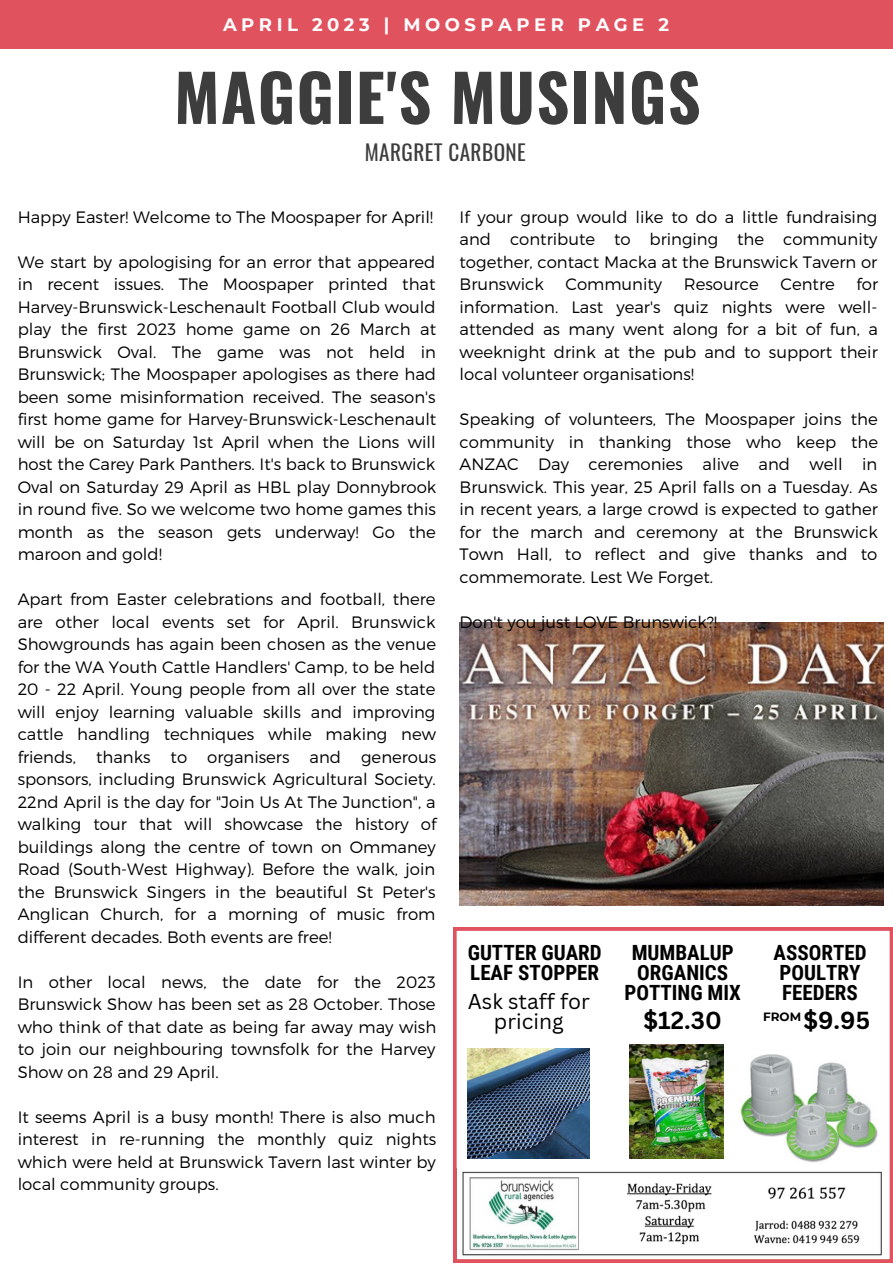
<style>
.page{position:relative;width:893px;height:1264px;background:#fff}
.page>*{position:absolute;margin:0;border:0;box-sizing:border-box;transform-origin:0 0}
.t1{font:700 64.35px "Oswald";letter-spacing:.02em;color:#3d3d3d}
.t2{font:700 24px "Canva Sans";color:#000}
.t3{font:21.3px "Oswald";letter-spacing:.02em;color:#3d3d3d}
.t4{font:700 21px/20.2px "Roboto Condensed";color:#000}
.t5{font:21px/20.2px "Canva Sans";color:#000;text-align:center}
.t6{font:700 18px "Montserrat";letter-spacing:.25em;color:#fff}
.t7{font:300 16.5px/22.5px "Montserrat";color:#000;text-align:justify}
.t8{font:700 12px "Montserrat";color:#000}
</style>
<div class="page">
<div style="left:0;top:0;width:892px;height:48px;background:#e1525f"></div>
<svg style="left:453px;top:927px;width:439px;height:335px"></svg>
<img style="left:467px;top:1048px;width:123px;height:110px">
<img style="left:629px;top:1044px;width:94px;height:114px">
<img style="left:459px;top:623px;width:424px;height:283px">
<p class="t6" style="left:223px;top:13px;width:447px">APRIL 2023 | MOOSPAPER PAGE 2</p>
<h1 class="t1" style="left:174px;top:47px;width:528px">MAGGIE'S MUSINGS</h1>
<p class="t3" style="left:365px;top:135px;width:162px">MARGRET CARBONE</p>
<p class="t7" style="left:18px;top:205px;width:417px">Happy Easter! Welcome to The Moospaper for April!</p>
<p class="t7" style="left:18px;top:250px;width:420px">We start by apologising for an error that appeared in recent issues. The Moospaper printed that Harvey-Brunswick-Leschenault Football Club would play the first 2023 home game on 26 March at Brunswick Oval. The game was not held in Brunswick; The Moospaper apologises as there had been some misinformation received. The season's first home game for Harvey-Brunswick-Leschenault will be on Saturday 1st April when the Lions will host the Carey Park Panthers. It's back to Brunswick Oval on Saturday 29 April as HBL play Donnybrook in round five. So we welcome two home games this month as the season gets underway! Go the maroon and gold!</p>
<p class="t7" style="left:18px;top:587px;width:420px">Apart from Easter celebrations and football, there are other local events set for April. Brunswick Showgrounds has again been chosen as the venue for the WA Youth Cattle Handlers' Camp, to be held 20 - 22 April. Young people from all over the state will enjoy learning valuable skills and improving cattle handling techniques while making new friends, thanks to organisers and generous sponsors, including Brunswick Agricultural Society.<br>22nd April is the day for "Join Us At The Junction", a walking tour that will showcase the history of buildings along the centre of town on Ommaney Road (South-West Highway). Before the walk, join the Brunswick Singers in the beautiful St Peter's Anglican Church, for a morning of music from different decades. Both events are free!</p>
<p class="t7" style="left:18px;top:969px;width:420px">In other local news, the date for the 2023<br>Brunswick Show has been set as 28 October. Those who think of that date as being far away may wish to join our neighbouring townsfolk for the Harvey Show on 28 and 29 April.</p>
<p class="t7" style="left:18px;top:1104px;width:420px">It seems April is a busy month! There is also much interest in re-running the monthly quiz nights which were held at Brunswick Tavern last winter by local community groups.</p>
<p class="t7" style="left:459px;top:205px;width:419px">If your group would like to do a little fundraising and contribute to bringing the community together, contact Macka at the Brunswick Tavern or Brunswick</p>
<p class="t7" style="left:459px;top:272px;width:420px;text-indent:397px">for information. Last year's quiz nights were well&shy;attended as many went along for a bit of fun, a weeknight drink at the pub and to support their local volunteer organisations!</p>
<p class="t7" style="left:459px;top:407px;width:420px">Speaking of volunteers, The Moospaper joins the community in thanking those who keep the ANZAC Day ceremonies alive and well in Brunswick. This year, 25 April falls on a Tuesday. As in recent years, a large crowd is expected to gather for the march and ceremony at the Brunswick Town Hall, to reflect and give thanks and to commemorate. Lest We Forget.</p>
<p class="t7" style="left:459px;top:610px;width:259px">Don't you just LOVE Brunswick?!</p>
<p class="t7" style="left:565px;top:272px;width:98px">Community</p>
<p class="t7" style="left:683px;top:272px;width:76px">Resource</p>
<p class="t7" style="left:780px;top:272px;width:56px">Centre</p>
<p class="t4" style="left:467px;top:942px;width:135px">GUTTER GUARD<br>LEAF STOPPER</p>
<p class="t4" style="left:624px;top:942px;width:118px;text-align:center">MUMBALUP<br>ORGANICS<br>POTTING MIX</p>
<p class="t4" style="left:773px;top:942px;width:94px">ASSORTED<br>POULTRY<br>FEEDERS</p>
<p class="t5" style="left:468px;top:990px;width:123px">Ask staff for pricing</p>
<h2 class="t2" style="left:643px;top:1002px;width:80px">$12.30</h2>
<h2 class="t2" style="left:803px;top:1002px;width:68px">$9.95</h2>
<p class="t8" style="left:763px;top:1009px;width:40px">FROM</p>
</div>
